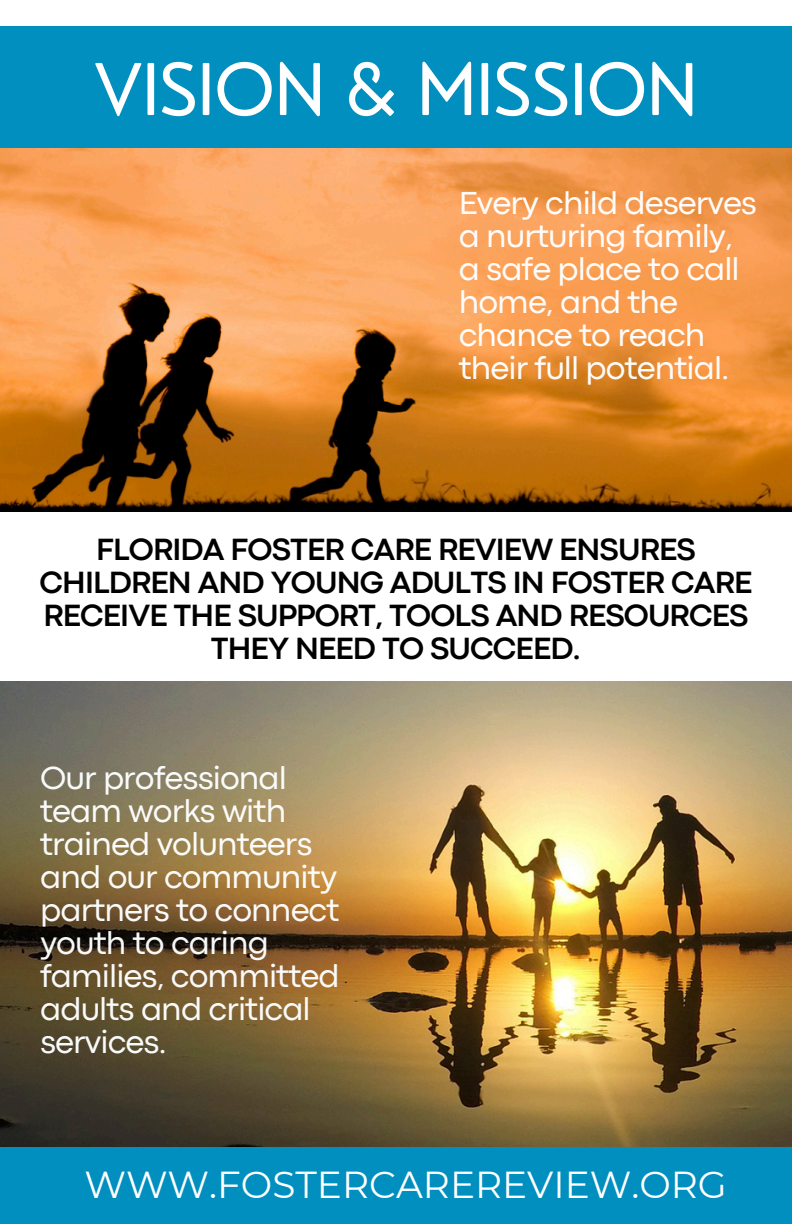
<style>
.page{position:relative;width:792px;height:1224px;background:#fff}
.page>*{position:absolute;margin:0;border:0;box-sizing:border-box;transform-origin:0 0}
.t1{font:69.4px "Nourd";color:#fff}
.t2{font:37.4px "Montserrat";color:#fff}
.t3{font:33.2px/33px "Codec Pro";letter-spacing:-.03em;color:#fcfefe}
.t4{font:33.2px/33px "Codec Pro";letter-spacing:-.03em;color:#fff}
.t5{font:700 32px/33px "Codec Pro";letter-spacing:-.03em;color:#000;text-align:center}
</style>
<div class="page">
<div style="left:0;top:27px;width:792px;height:122px;background:#008fbe"></div>
<img style="left:0;top:149px;width:792px;height:363px">
<div style="left:0;top:1147px;width:792px;height:77px;background:#008fbe"></div>
<img style="left:0;top:682px;width:792px;height:465px">
<h1 class="t1" style="left:94px;top:46px;width:605px">VISION &amp; MISSION</h1>
<p class="t4" style="left:459px;top:189px;width:300px">Every child deserves a nurturing family, a safe place to call home, and the chance to reach their full potential.</p>
<p class="t5" style="left:40px;top:536px;width:714px">FLORIDA FOSTER CARE REVIEW ENSURES CHILDREN AND YOUNG ADULTS IN FOSTER CARE RECEIVE THE SUPPORT, TOOLS AND RESOURCES THEY NEED TO SUCCEED.</p>
<p class="t3" style="left:40px;top:764px;width:301px">Our professional team works with trained volunteers and our community partners to connect youth to caring families, committed adults and critical services.</p>
<p class="t2" style="left:84px;top:1162px;width:644px">WWW.FOSTERCAREREVIEW.ORG</p>
</div>
